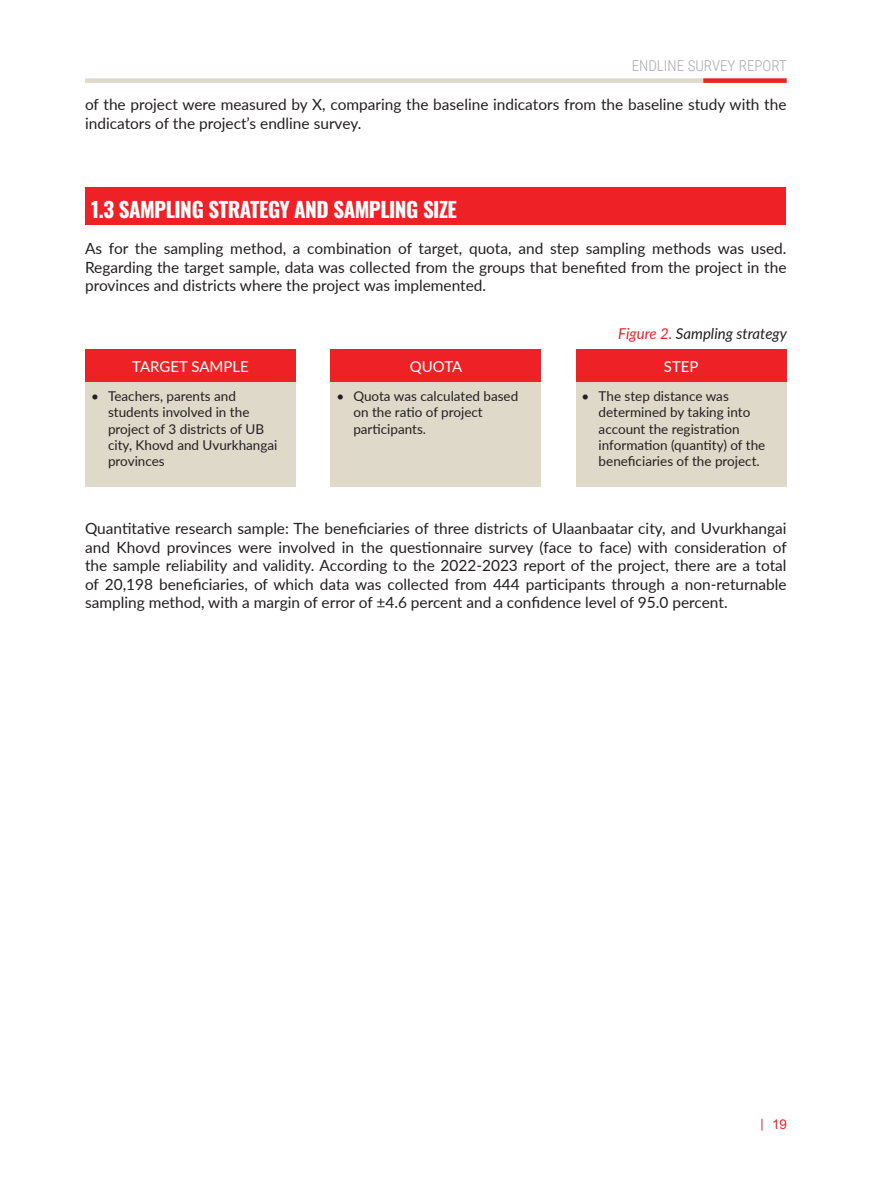
<style>
.page{position:relative;width:893px;height:1191px;background:#fff}
.page>*{position:absolute;margin:0;border:0;box-sizing:border-box;transform-origin:0 0}
.jijig_garchig{font:700 21px "Oswald";letter-spacing:-.025em;color:#fff}
.text{font:15.45px/18.6px "Lato";color:#231f20;text-align:justify}
.zurag_husnegt_tolgoi{font:italic 15px "Lato";color:#231f20}
.arial{font:15px "Lato";color:#fff}
.t1{font:300 15px "Roboto Condensed";color:#a7a9ac}
.t2{font:13.5px/16.2px "Lato";color:#231f20}
.t3{font:13.5px "Arial";color:#ee2226}
.s1{color:#ee2226}
</style>
<div class="page">
<div style="left:85px;top:78px;width:702px;height:5px;background:#dfd9c9"></div>
<div style="left:703px;top:78px;width:84px;height:5px;background:#ee2226"></div>
<svg style="left:762px;top:1118px;width:1px;height:12px"></svg>
<div style="left:85px;top:187px;width:700px;height:37px;background:#ee2226"></div>
<div style="left:85px;top:372px;width:211px;height:114px;background:#dfd9c9"></div>
<div style="left:85px;top:349px;width:211px;height:33px;background:#ee2226"></div>
<div style="left:330px;top:372px;width:211px;height:114px;background:#dfd9c9"></div>
<div style="left:330px;top:349px;width:211px;height:33px;background:#ee2226"></div>
<div style="left:576px;top:372px;width:211px;height:114px;background:#dfd9c9"></div>
<div style="left:576px;top:349px;width:211px;height:33px;background:#ee2226"></div>
<p class="t1" style="left:632px;top:55px;width:157px">ENDLINE SURVEY REPORT</p>
<p class="text" style="left:85px;top:95px;width:703px">of the project were measured by X, comparing the baseline indicators from the baseline study with the indicators of the project’s endline survey.</p>
<p class="jijig_garchig" style="left:91px;top:191px;width:367px">1.3 SAMPLING STRATEGY AND SAMPLING SIZE</p>
<p class="text" style="left:85px;top:238px;width:703px">As for the sampling method, a combination of target, quota, and step sampling methods was used.<br>Regarding the target sample, data was collected from the groups that benefited from the project in the provinces and districts where the project was implemented.</p>
<p class="zurag_husnegt_tolgoi" style="left:618px;top:323px;width:170px"><span class="s1">Figure 2.</span> Sampling strategy</p>
<p class="arial" style="left:132px;top:355px;width:118px">TARGET SAMPLE</p>
<p class="t2" style="left:108px;top:388px;width:171px;text-indent:-17px">• Teachers, parents and students involved in the project of 3 districts of UB city, Khovd and Uvurkhangai provinces</p>
<p class="arial" style="left:664px;top:355px;width:36px">STEP</p>
<p class="t2" style="left:599px;top:388px;width:168px;text-indent:-17px">• The step distance was determined by taking into account the registration information (quantity) of the beneficiaries of the project.</p>
<p class="arial" style="left:410px;top:355px;width:54px">QUOTA</p>
<p class="t2" style="left:353px;top:388px;width:166px;text-indent:-17px">• Quota was calculated based on the ratio of project participants.</p>
<p class="text" style="left:85px;top:518px;width:703px">Quantitative research sample: The beneficiaries of three districts of Ulaanbaatar city, and Uvurkhangai and Khovd provinces were involved in the questionnaire survey (face to face) with consideration of the sample reliability and validity. According to the 2022-2023 report of the project, there are a total of 20,198 beneficiaries, of which data was collected from 444 participants through a non-returnable sampling method, with a margin of error of ±4.6 percent and a confidence level of 95.0 percent.</p>
<p class="t3" style="left:772px;top:1115px;width:17px">19</p>
</div>
